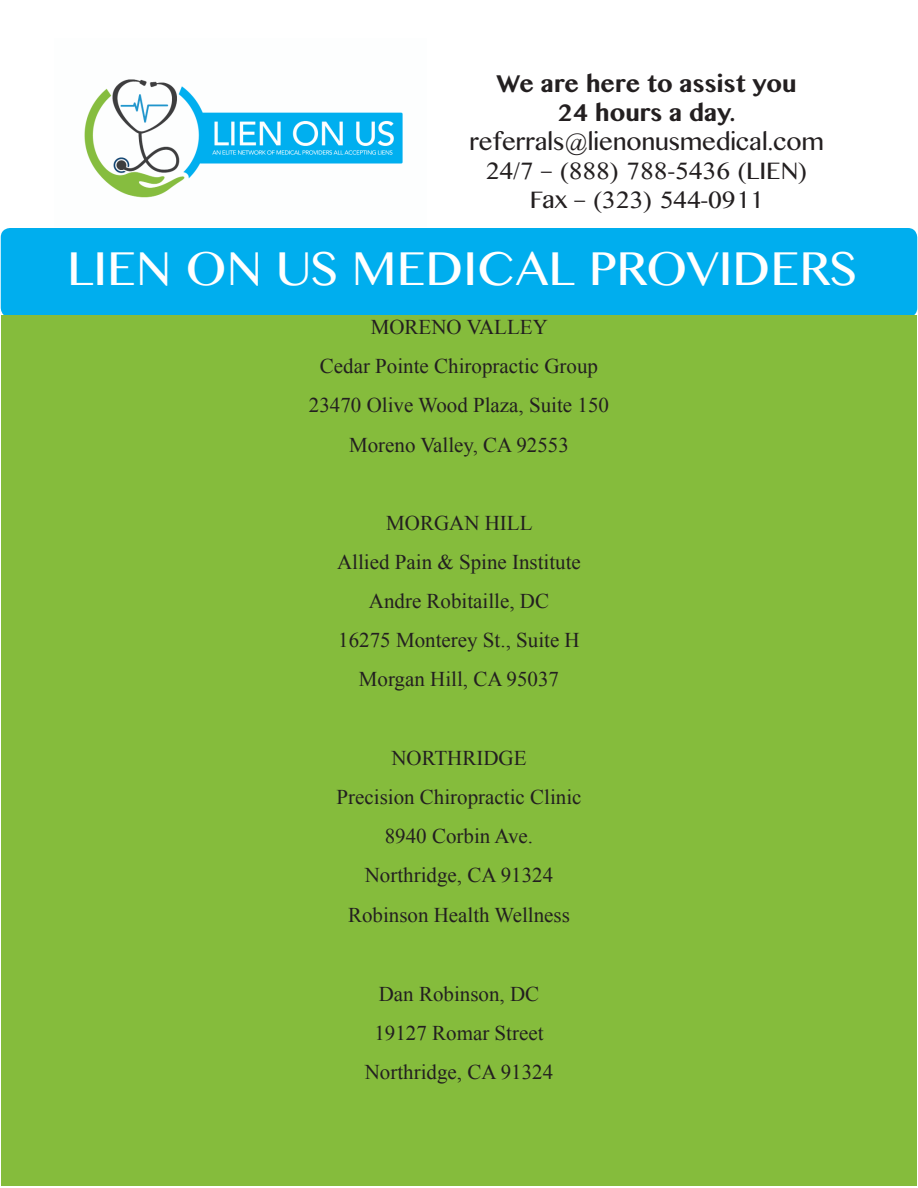
<style>
.page{position:relative;width:918px;height:1188px;background:#fff}
.page>*{position:absolute;margin:0;border:0;box-sizing:border-box;transform-origin:0 0}
.t1{font:48px "Myanmar MN";color:#fff}
.t2{font:24px "Myanmar MN";color:#231f20}
.t3{font:700 24px "Myanmar MN";color:#231f20}
.t4{font:21px "Times New Roman";color:#231f20}
</style>
<div class="page">
<img style="left:84px;top:79px;width:319px;height:119px">
<div style="left:1px;top:228px;width:916px;height:89px;background:#00aeee;border-radius:9px"></div>
<div style="left:1px;top:315px;width:915px;height:871px;background:#85bc3c"></div>
<p class="t3" style="left:497px;top:70px;width:301px">We are here to assist you</p>
<p class="t3" style="left:557px;top:99px;width:180px">24 hours a day.</p>
<p class="t2" style="left:469px;top:128px;width:356px">referrals@lienonusmedical.com</p>
<p class="t2" style="left:486px;top:156px;width:323px">24/7 – (888) 788-5436 (LIEN)</p>
<p class="t2" style="left:530px;top:185px;width:235px">Fax – (323) 544-0911</p>
<p class="t1" style="left:67px;top:241px;width:791px">LIEN ON US MEDICAL PROVIDERS</p>
<p class="t4" style="left:371px;top:313px;width:179px">MORENO VALLEY</p>
<p class="t4" style="left:320px;top:352px;width:280px">Cedar Pointe Chiropractic Group</p>
<p class="t4" style="left:309px;top:391px;width:302px">23470 Olive Wood Plaza, Suite 150</p>
<p class="t4" style="left:349px;top:430px;width:221px">Moreno Valley, CA 92553</p>
<p class="t4" style="left:386px;top:509px;width:148px">MORGAN HILL</p>
<p class="t4" style="left:337px;top:548px;width:245px">Allied Pain &amp; Spine Institute</p>
<p class="t4" style="left:369px;top:587px;width:182px">Andre Robitaille, DC</p>
<p class="t4" style="left:338px;top:626px;width:243px">16275 Monterey St., Suite H</p>
<p class="t4" style="left:359px;top:665px;width:202px">Morgan Hill, CA 95037</p>
<p class="t4" style="left:391px;top:744px;width:137px">NORTHRIDGE</p>
<p class="t4" style="left:337px;top:783px;width:246px">Precision Chiropractic Clinic</p>
<p class="t4" style="left:385px;top:822px;width:150px">8940 Corbin Ave.</p>
<p class="t4" style="left:365px;top:861px;width:190px">Northridge, CA 91324</p>
<p class="t4" style="left:348px;top:901px;width:223px">Robinson Health Wellness</p>
<p class="t4" style="left:379px;top:980px;width:162px">Dan Robinson, DC</p>
<p class="t4" style="left:374px;top:1019px;width:171px">19127 Romar Street</p>
<p class="t4" style="left:365px;top:1058px;width:190px">Northridge, CA 91324</p>
</div>
